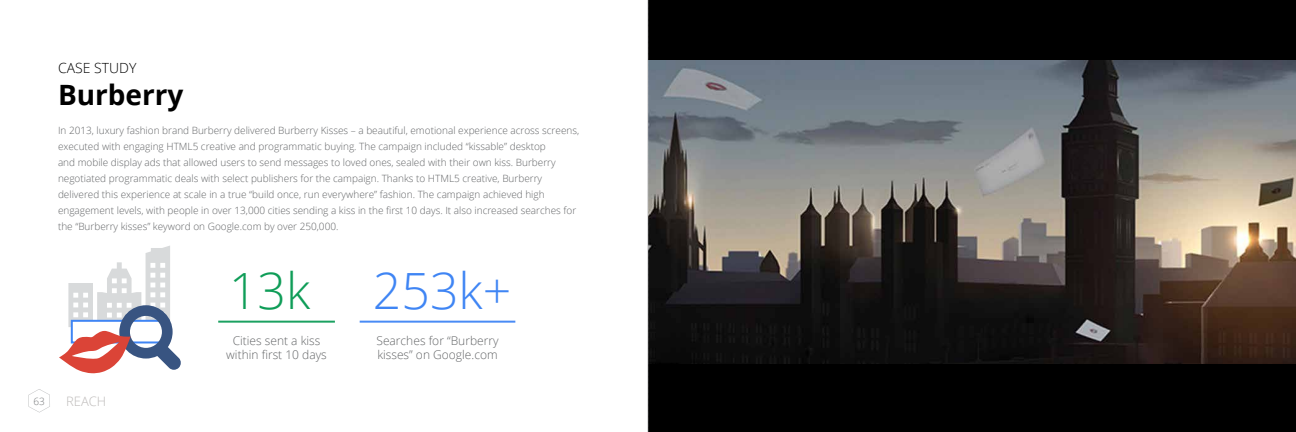
<style>
.page{position:relative;width:1296px;height:432px;background:#fff}
.page>*{position:absolute;margin:0;border:0;box-sizing:border-box;transform-origin:0 0}
.t1{font:300 50px "Open Sans";color:#3f85f4}
.t2{font:300 50px "Open Sans";color:#0f9d58}
.t3{font:700 28px "Open Sans";color:#000}
.t4{font:300 14px "Open Sans";color:#000}
.t5{font:300 13px "Open Sans";color:#bebbba}
.t6{font:300 12px/14.4px "Open Sans";color:#636567}
.t7{font:300 10px/16px "Open Sans";color:#636567}
.t8{font:300 10px "Open Sans";color:#77797b}
</style>
<div class="page">
<svg style="left:28px;top:389px;width:22px;height:24px"></svg>
<div style="left:648px;top:0;width:648px;height:432px;background:#000"></div>
<img style="left:649px;top:60px;width:647px;height:304px">
<hr style="left:360px;top:321px;width:155px;height:2px;background:#498bf5">
<hr style="left:218px;top:321px;width:117px;height:2px;background:#1ba161">
<svg style="left:648px;top:0;width:1px;height:432px"></svg>
<svg style="left:59px;top:246px;width:122px;height:127px"></svg>
<h3 class="t4" style="left:58px;top:59px;width:80px">CASE STUDY</h3>
<h2 class="t3" style="left:58px;top:75px;width:127px">Burberry</h2>
<p class="t7" style="left:58px;top:122px;width:523px">In 2013, luxury fashion brand Burberry delivered Burberry Kisses – a beautiful, emotional experience across screens, executed with engaging HTML5 creative and programmatic buying. The campaign included “kissable” desktop<br>and mobile display ads that allowed users to send messages to loved ones, sealed with their own kiss. Burberry negotiated programmatic deals with select publishers for the campaign. Thanks to HTML5 creative, Burberry delivered this experience at scale in a true “build once, run everywhere” fashion. The campaign achieved high engagement levels, with people in over 13,000 cities sending a kiss in the first 10 days. It also increased searches for the “Burberry kisses” keyword on Google.com by over 250,000.</p>
<p class="t8" style="left:33px;top:394px;width:13px">63</p>
<h3 class="t5" style="left:66px;top:393px;width:42px">REACH</h3>
<h1 class="t2" style="left:229px;top:257px;width:83px">13k</h1>
<h1 class="t1" style="left:373px;top:257px;width:140px">253k+</h1>
<p class="t6" style="left:226px;top:333px;width:102px;text-align:center">Cities sent a kiss within first 10 days</p>
<p class="t6" style="left:376px;top:333px;width:124px">Searches for “Burberry kisses” on Google.com</p>
</div>
